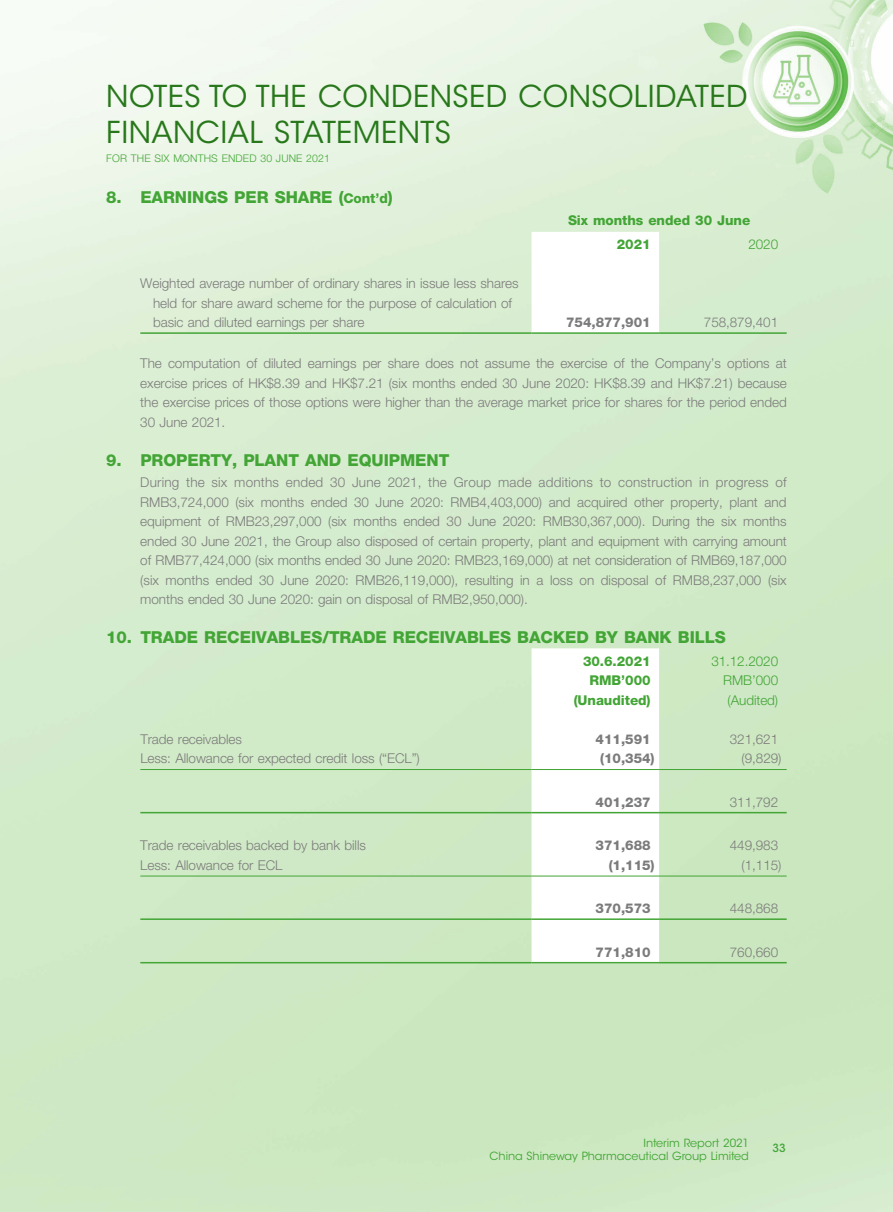
<style>
.page{position:relative;width:893px;height:1212px;background:#fff}
.page>*{position:absolute;margin:0;border:0;box-sizing:border-box;transform-origin:0 0}
.t1{font:30px/36px "ITC Avant Garde Std";letter-spacing:.015em;color:#28781b}
.t2{font:800 16.5px "Helvetica Neue LT Std";letter-spacing:-.005em;color:#42a535}
.t3{font:300 13.5px/19.5px "Helvetica Neue LT Std";letter-spacing:-.005em;color:#7c7b7b;text-align:justify}
.t4{font:800 13.5px "Helvetica Neue LT Std";letter-spacing:-.005em;color:#7c7b7b}
.t5{font:800 13.5px/23.7px "Helvetica Neue LT Std";letter-spacing:-.005em;color:#42a535}
.t6{font:300 13.5px "Helvetica Neue LT Std";letter-spacing:-.005em;color:#42a535}
.t7{font:11.25px/13.4px "ITC Avant Garde Std";letter-spacing:-.005em;color:#42a535;text-align:right}
.t8{font:500 11.25px "ITC Avant Garde Std";color:#42a535}
.t9{font:300 10.5px "Helvetica Neue LT Std";letter-spacing:.015em;color:#42a535}
.s1{font-size:13.5px}
</style>
<div class="page">
<img style="left:0;top:0;width:893px;height:1212px">
<svg style="left:531px;top:232px;width:128px;height:100px"></svg>
<hr style="left:140px;top:332px;width:391px;height:2px;background:#42a535">
<hr style="left:531px;top:332px;width:128px;height:2px;background:#42a535">
<hr style="left:659px;top:332px;width:128px;height:2px;background:#42a535">
<svg style="left:531px;top:648px;width:128px;height:314px"></svg>
<hr style="left:140px;top:769px;width:391px;height:1px;background:#42a535">
<hr style="left:531px;top:769px;width:128px;height:1px;background:#42a535">
<hr style="left:659px;top:769px;width:128px;height:1px;background:#42a535">
<hr style="left:140px;top:812px;width:391px;height:1px;background:#42a535">
<hr style="left:531px;top:812px;width:128px;height:1px;background:#42a535">
<hr style="left:659px;top:812px;width:128px;height:1px;background:#42a535">
<hr style="left:140px;top:876px;width:391px;height:1px;background:#42a535">
<hr style="left:531px;top:876px;width:128px;height:1px;background:#42a535">
<hr style="left:659px;top:876px;width:128px;height:1px;background:#42a535">
<hr style="left:140px;top:918px;width:391px;height:2px;background:#42a535">
<hr style="left:531px;top:918px;width:128px;height:2px;background:#42a535">
<hr style="left:659px;top:918px;width:128px;height:2px;background:#42a535">
<hr style="left:140px;top:962px;width:391px;height:1px;background:#42a535">
<hr style="left:531px;top:962px;width:128px;height:1px;background:#42a535">
<hr style="left:659px;top:962px;width:128px;height:1px;background:#42a535">
<h1 class="t1" style="left:106px;top:78px;width:643px">NOTES TO THE CONDENSED CONSOLIDATED<br>FINANCIAL STATEMENTS</h1>
<p class="t9" style="left:106px;top:152px;width:225px">FOR THE SIX MONTHS ENDED 30 JUNE 2021</p>
<p class="t2" style="left:106px;top:187px;width:288px">8. EARNINGS PER SHARE (<span class="s1">Cont’d</span>)</p>
<p class="t5" style="left:617px;top:209px;width:135px;text-indent:-49px">Six months ended 30 June<br>2021</p>
<p class="t6" style="left:748px;top:236px;width:31px">2020</p>
<p class="t3" style="left:153px;top:273px;width:367px;text-align:left;text-indent:-13px">Weighted average number of ordinary shares in issue less shares held for share award scheme for the purpose of calculation of basic and diluted earnings per share</p>
<p class="t4" style="left:566px;top:314px;width:86px">754,877,901</p>
<p class="t3" style="left:704px;top:312px;width:76px">758,879,401</p>
<p class="t3" style="left:140px;top:353px;width:648px">The computation of diluted earnings per share does not assume the exercise of the Company’s options at exercise prices of HK$8.39 and HK$7.21 (six months ended 30 June 2020: HK$8.39 and HK$7.21) because the exercise prices of those options were higher than the average market price for shares for the period ended 30 June 2021.</p>
<p class="t2" style="left:106px;top:450px;width:345px">9. PROPERTY, PLANT AND EQUIPMENT</p>
<p class="t3" style="left:140px;top:473px;width:648px">During the six months ended 30 June 2021, the Group made additions to construction in progress of RMB3,724,000 (six months ended 30 June 2020: RMB4,403,000) and acquired other property, plant and equipment of RMB23,297,000 (six months ended 30 June 2020: RMB30,367,000). During the six months ended 30 June 2021, the Group also disposed of certain property, plant and equipment with carrying amount of RMB77,424,000 (six months ended 30 June 2020: RMB23,169,000) at net consideration of RMB69,187,000 (six months ended 30 June 2020: RMB26,119,000), resulting in a loss on disposal of RMB8,237,000 (six months ended 30 June 2020: gain on disposal of RMB2,950,000).</p>
<p class="t2" style="left:106px;top:628px;width:621px">10. TRADE RECEIVABLES/TRADE RECEIVABLES BACKED BY BANK BILLS</p>
<p class="t5" style="left:583px;top:649px;width:69px">30.6.2021</p>
<p class="t6" style="left:711px;top:652px;width:68px">31.12.2020</p>
<p class="t5" style="left:589px;top:668px;width:63px">RMB’000</p>
<p class="t6" style="left:723px;top:672px;width:57px">RMB’000</p>
<p class="t5" style="left:574px;top:688px;width:78px">(Unaudited)</p>
<p class="t6" style="left:728px;top:691px;width:52px">(Audited)</p>
<p class="t3" style="left:140px;top:729px;width:103px">Trade receivables</p>
<p class="t4" style="left:596px;top:731px;width:56px">411,591</p>
<p class="t3" style="left:730px;top:729px;width:50px">321,621</p>
<p class="t3" style="left:140px;top:748px;width:281px">Less: Allowance for expected credit loss (“ECL”)</p>
<p class="t4" style="left:600px;top:750px;width:56px">(10,354)</p>
<p class="t3" style="left:742px;top:748px;width:41px">(9,829)</p>
<p class="t4" style="left:596px;top:794px;width:56px">401,237</p>
<p class="t3" style="left:730px;top:792px;width:50px">311,792</p>
<p class="t3" style="left:140px;top:835px;width:227px">Trade receivables backed by bank bills</p>
<p class="t4" style="left:596px;top:837px;width:56px">371,688</p>
<p class="t3" style="left:730px;top:835px;width:50px">449,983</p>
<p class="t3" style="left:140px;top:855px;width:144px">Less: Allowance for ECL</p>
<p class="t4" style="left:609px;top:857px;width:47px">(1,115)</p>
<p class="t3" style="left:742px;top:855px;width:41px">(1,115)</p>
<p class="t4" style="left:596px;top:900px;width:56px">370,573</p>
<p class="t3" style="left:730px;top:898px;width:50px">448,868</p>
<p class="t4" style="left:596px;top:944px;width:56px">771,810</p>
<p class="t3" style="left:730px;top:942px;width:50px">760,660</p>
<p class="t7" style="left:490px;top:1136px;width:261px">Interim Report 2021<br>China Shineway Pharmaceutical Group Limited</p>
<p class="t8" style="left:772px;top:1141px;width:15px">33</p>
</div>
